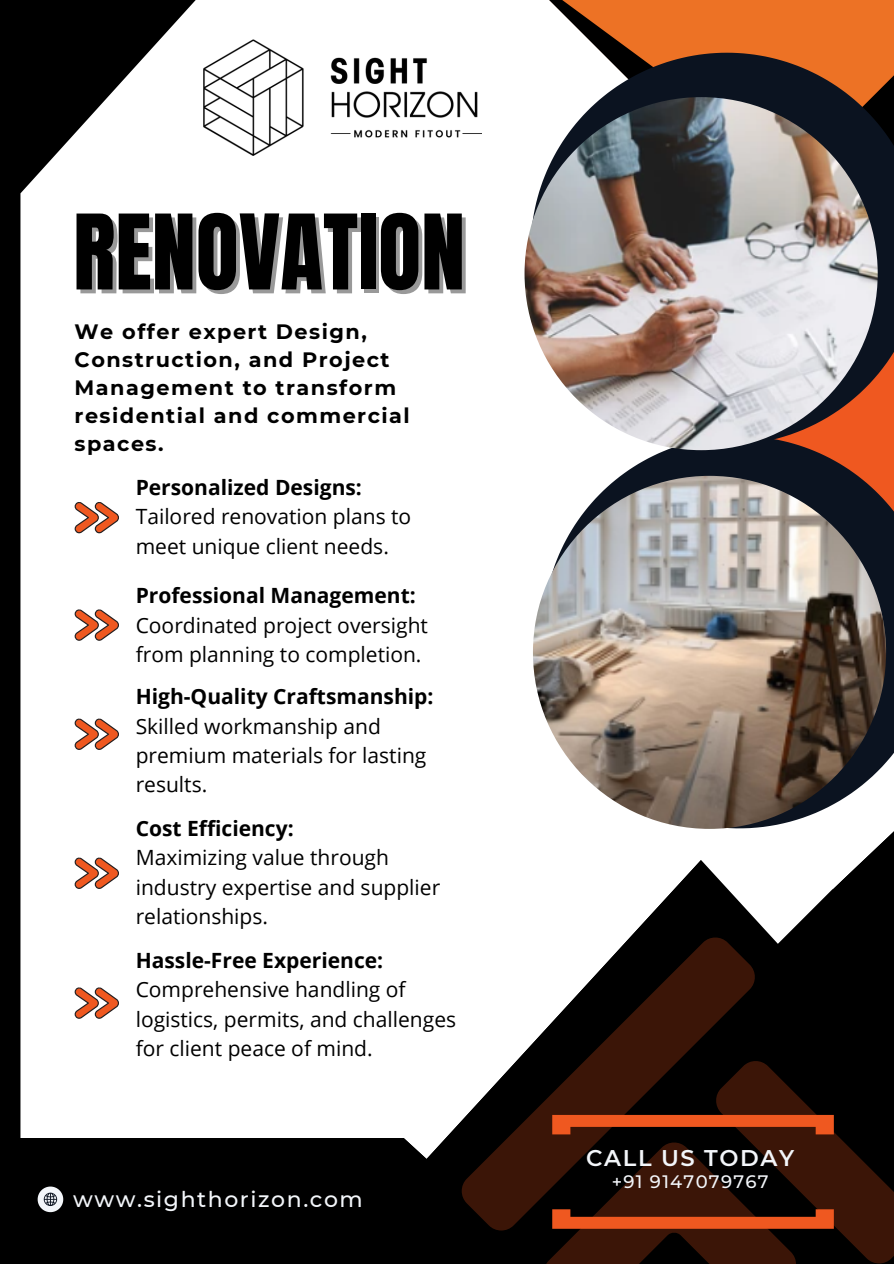
<style>
.page{position:relative;width:894px;height:1264px;background:#fff}
.page>*{position:absolute;margin:0;border:0;box-sizing:border-box;transform-origin:0 0}
.t1{font:88.35px "Anton";color:#000}
.t2{font:600 22.65px "Montserrat";letter-spacing:.07em;color:#f3f6fa}
.t3{font:500 22.05px "Montserrat";letter-spacing:.07em;color:#f3f6fa}
.t4{font:21px/29.2px "Open Sans";color:#000}
.t5{font:700 20.85px/28.2px "Montserrat";letter-spacing:.07em;color:#000}
.t6{font:500 18px "Montserrat";letter-spacing:.07em;color:#f3f6fa}
.s1{font-weight:700}
</style>
<div class="page">
<div style="left:0;top:0;width:893px;height:1263px;background:#000"></div>
<div style="left:20px;top:0;width:813px;height:1138px;background:#fff"></div>
<div style="left:354px;top:0;width:539px;height:614px;background:#fff"></div>
<svg style="left:512px;top:0;width:284px;height:210px;fill:#ed7225"></svg>
<svg style="left:461px;top:937px;width:432px;height:326px"></svg>
<svg style="left:718px;top:1114px;width:115px;height:20px"></svg>
<svg style="left:552px;top:1209px;width:281px;height:19px"></svg>
<svg style="left:38px;top:1186px;width:25px;height:26px"></svg>
<svg style="left:75px;top:501px;width:43px;height:33px"></svg>
<svg style="left:75px;top:609px;width:43px;height:32px"></svg>
<svg style="left:75px;top:718px;width:43px;height:32px"></svg>
<svg style="left:75px;top:857px;width:43px;height:32px"></svg>
<svg style="left:75px;top:986px;width:43px;height:33px"></svg>
<svg style="left:391px;top:808px;width:327px;height:350px;fill:#fff"></svg>
<img style="left:204px;top:38px;width:277px;height:118px">
<svg style="left:701px;top:828px;width:192px;height:61px;fill:#fff"></svg>
<svg style="left:543px;top:445px;width:350px;height:383px"></svg>
<svg style="left:530px;top:53px;width:363px;height:392px;fill:#0b1320"></svg>
<img style="left:524px;top:97px;width:353px;height:353px;border-radius:50%">
<img style="left:533px;top:476px;width:352px;height:352px;border-radius:50%">
<p class="t1" style="left:73px;top:189px;width:393px">RENOVATION</p>
<p class="t5" style="left:75px;top:317px;width:336px">We offer expert Design,<br>Construction, and Project<br>Management to transform residential and commercial spaces.</p>
<p class="t4" style="left:136px;top:472px;width:277px"><span class="s1">Personalized Designs:<br></span>Tailored renovation plans to meet unique client needs.</p>
<h4 class="t4" style="left:136px;top:580px;width:294px"><span class="s1">Professional Management:<br></span>Coordinated project oversight from planning to completion.</h4>
<h3 class="t4" style="left:136px;top:681px;width:299px"><span class="s1">High-Quality Craftsmanship:<br></span>Skilled workmanship and premium materials for lasting results.</h3>
<h4 class="t4" style="left:136px;top:813px;width:306px"><span class="s1">Cost Efficiency:<br></span>Maximizing value through industry expertise and supplier relationships.</h4>
<p class="t4" style="left:136px;top:945px;width:322px"><span class="s1">Hassle-Free Experience:<br></span>Comprehensive handling of logistics, permits, and challenges for client peace of mind.</p>
<p class="t3" style="left:73px;top:1185px;width:291px">www.sighthorizon.com</p>
<p class="t2" style="left:586px;top:1143px;width:209px">CALL US TODAY</p>
<h4 class="t6" style="left:611px;top:1170px;width:158px">+91 9147079767</h4>
</div>
